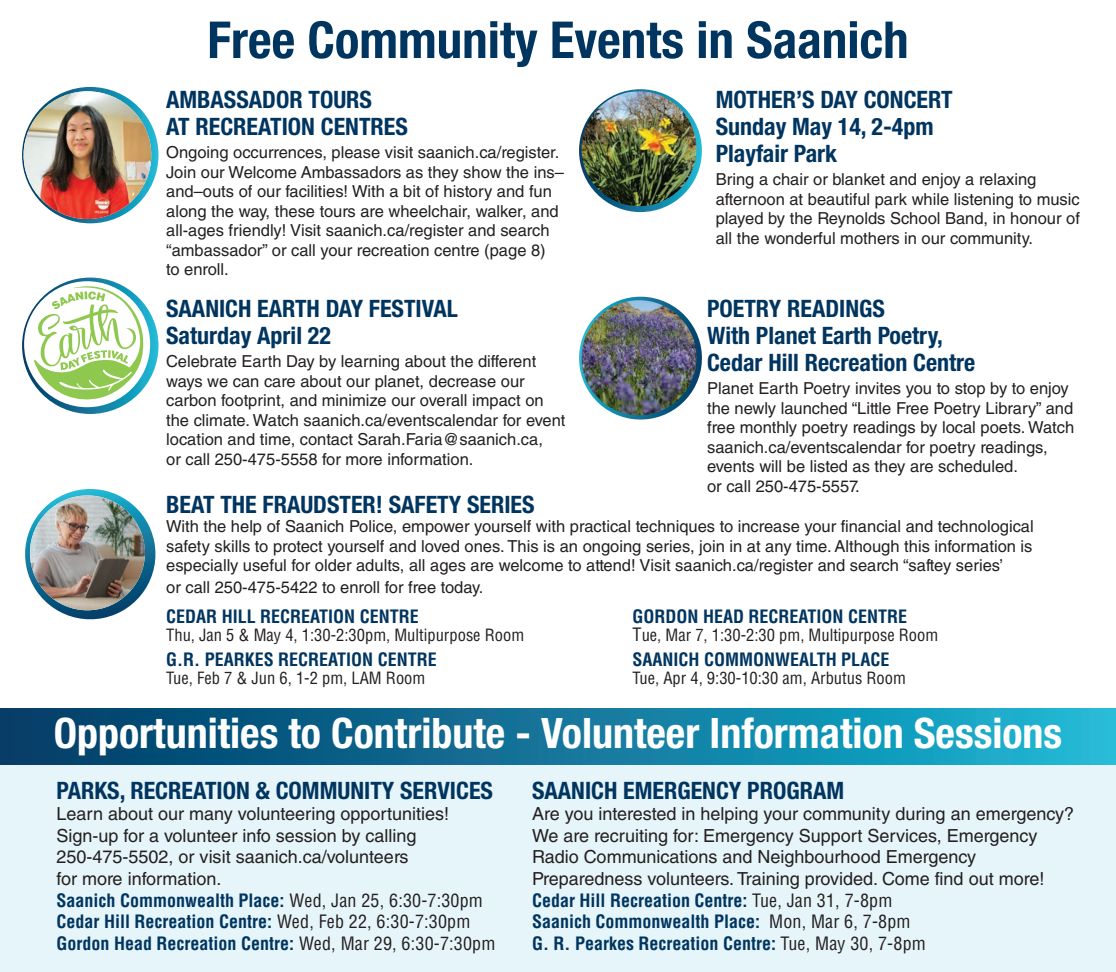
<style>
.page{position:relative;width:1116px;height:972px;background:#fff}
.page>*{position:absolute;margin:0;border:0;box-sizing:border-box;transform-origin:0 0}
.t1{font:700 condensed 51px "Helvetica Neue LT Std";color:#003560}
.t2{font:700 condensed 42px "Helvetica Neue LT Std";color:#fff}
.t3{font:700 condensed 24px/27px "Helvetica Neue LT Std";color:#003560}
.t4{font:18px/21.6px "Helvetica LT Std";color:#231f20}
.t5{font:700 condensed 18px "Helvetica LT Std";color:#003560}
.t6{font:16.5px/19.5px "Helvetica LT Std";color:#231f20}
.t7{font:condensed 16.5px "Helvetica LT Std";color:#231f20}
.s1{font-size:18px}
.s2{font-weight:700;font-stretch:condensed;color:#003560}
.s3{font-stretch:condensed}
</style>
<div class="page">
<svg style="left:579px;top:89px;width:123px;height:123px"></svg>
<svg style="left:579px;top:297px;width:123px;height:123px"></svg>
<svg style="left:22px;top:278px;width:136px;height:136px"></svg>
<svg style="left:25px;top:489px;width:131px;height:131px"></svg>
<div style="left:0;top:718px;width:1116px;height:254px;background:#e6f5f9"></div>
<img style="left:581px;top:91px;width:115px;height:115px;border-radius:57px">
<svg style="left:67px;top:87px;width:46px;height:4px"></svg>
<img style="left:22px;top:91px;width:135px;height:133px">
<img style="left:30px;top:495px;width:115px;height:115px;border-radius:57px">
<img style="left:581px;top:300px;width:115px;height:115px;border-radius:57px">
<div style="left:0;top:708px;width:1116px;height:56px;background:linear-gradient(to right,#023864,#1eb7d5)"></div>
<div style="left:24px;top:281px;width:126px;height:126px;background:#fff;border-radius:50%"></div>
<svg style="left:34px;top:285px;width:109px;height:116px"></svg>
<h1 class="t1" style="left:207px;top:9px;width:703px">Free Community Events in Saanich</h1>
<h3 class="t3" style="left:166px;top:86px;width:243px">AMBASSADOR TOURS<br>AT RECREATION CENTRES</h3>
<p class="t6" style="left:166px;top:143px;width:399px">Ongoing occurrences, please visit saanich.ca/register.<br>Join our Welcome Ambassadors as they show the ins– and–outs of our facilities! With a bit of history and fun along the way, these tours are wheelchair, walker, and all-ages friendly! Visit saanich.ca/register and search “ambassador” or call your recreation centre (page 8)<br>to enroll.</p>
<h3 class="t3" style="left:166px;top:295px;width:293px">SAANICH EARTH DAY FESTIVAL<br>Saturday April 22</h3>
<p class="t6" style="left:166px;top:352px;width:401px">Celebrate Earth Day by learning about the different ways we can care about our planet, decrease our carbon footprint, and minimize our overall impact on the climate. Watch saanich.ca/eventscalendar for event location and time, contact Sarah.Faria@saanich.ca,<br>or call 250-475-5558 for more information.</p>
<h3 class="t3" style="left:716px;top:86px;width:238px">MOTHER’S DAY CONCERT<br>Sunday May 14, 2-4pm<br>Playfair Park</h3>
<p class="t6" style="left:716px;top:170px;width:366px">Bring a chair or blanket and enjoy a relaxing afternoon at beautiful park while listening to music played by the Reynolds School Band, in honour of all the wonderful mothers in our community.</p>
<h3 class="t3" style="left:707px;top:295px;width:270px">POETRY READINGS<br>With Planet Earth Poetry,<br>Cedar Hill Recreation Centre</h3>
<p class="t6" style="left:707px;top:379px;width:369px">Planet Earth Poetry invites you to stop by to enjoy the newly launched “Little Free Poetry Library” and free monthly poetry readings by local poets. Watch saanich.ca/eventscalendar for poetry readings, events will be listed as they are scheduled.<br>or call 250-475-5557.</p>
<h3 class="t3" style="left:166px;top:490px;width:370px">BEAT THE FRAUDSTER! SAFETY SERIES</h3>
<p class="t6" style="left:166px;top:516px;width:869px;text-align:justify">With the help of Saanich Police, empower yourself with practical techniques to increase your financial and technological safety skills to protect yourself and loved ones. This is an ongoing series, join in at any time. Although this information is especially useful for older adults, all ages are welcome to attend! Visit saanich.ca/register and search “saftey series’</p>
<p class="t6" style="left:166px;top:577px;width:319px">or call 250-475-5422 to enroll for free today.</p>
<p class="t5" style="left:166px;top:605px;width:254px">CEDAR HILL RECREATION CENTRE</p>
<p class="t7" style="left:166px;top:625px;width:359px">Thu, Jan 5 &amp; May 4, 1:30-2:30pm, Multipurpose Room</p>
<p class="t5" style="left:166px;top:648px;width:272px">G.R. PEARKES RECREATION CENTRE</p>
<p class="t7" style="left:166px;top:668px;width:261px">Tue, Feb 7 &amp; Jun 6, 1-2 pm, LAM Room</p>
<p class="t5" style="left:632px;top:605px;width:276px">GORDON HEAD RECREATION CENTRE</p>
<p class="t7" style="left:632px;top:625px;width:307px"><span class="s1">T</span>ue, Mar 7, 1:30-2:30 pm, Multipurpose Room</p>
<p class="t5" style="left:632px;top:648px;width:258px">SAANICH COMMONWEALTH PLACE</p>
<p class="t7" style="left:632px;top:668px;width:275px">Tue, Apr 4, 9:30-10:30 am, Arbutus Room</p>
<h2 class="t2" style="left:54px;top:707px;width:1010px">Opportunities to Contribute - Volunteer Information Sessions</h2>
<h3 class="t3" style="left:57px;top:776px;width:438px">PARKS, RECREATION &amp; COMMUNITY SERVICES</h3>
<p class="t4" style="left:57px;top:803px;width:440px">Learn about our many volunteering opportunities!<br>Sign-up for a volunteer info session by calling 250-475-5502, or visit saanich.ca/volunteers<br>for more information.<br><span class="s2">Saanich Commonwealth Place:</span> <span class="s3">Wed, Jan 25, 6:30-7:30pm </span><span class="s2">Cedar Hill Recreation Centre:</span> <span class="s3">Wed, Feb 22, 6:30-7:30pm </span><span class="s2">Gordon Head Recreation Centre:</span> <span class="s3">Wed, Mar 29, 6:30-7:30pm</span></p>
<h3 class="t3" style="left:532px;top:776px;width:314px">SAANICH EMERGENCY PROGRAM</h3>
<p class="t4" style="left:532px;top:803px;width:543px">Are you interested in helping your community during an emergency?<br>We are recruiting for: Emergency Support Services, Emergency Radio Communications and Neighbourhood Emergency Preparedness volunteers. Training provided. Come find out more!<br><span class="s2">Cedar Hill Recreation Centre:</span> <span class="s3">Tue, Jan 31, 7-8pm<br></span><span class="s2">Saanich Commonwealth Place:</span> <span class="s3">Mon, Mar 6, 7-8pm<br></span><span class="s2">G. R. Pearkes Recreation Centre:</span> <span class="s3">Tue, May 30, 7-8pm</span></p>
</div>
